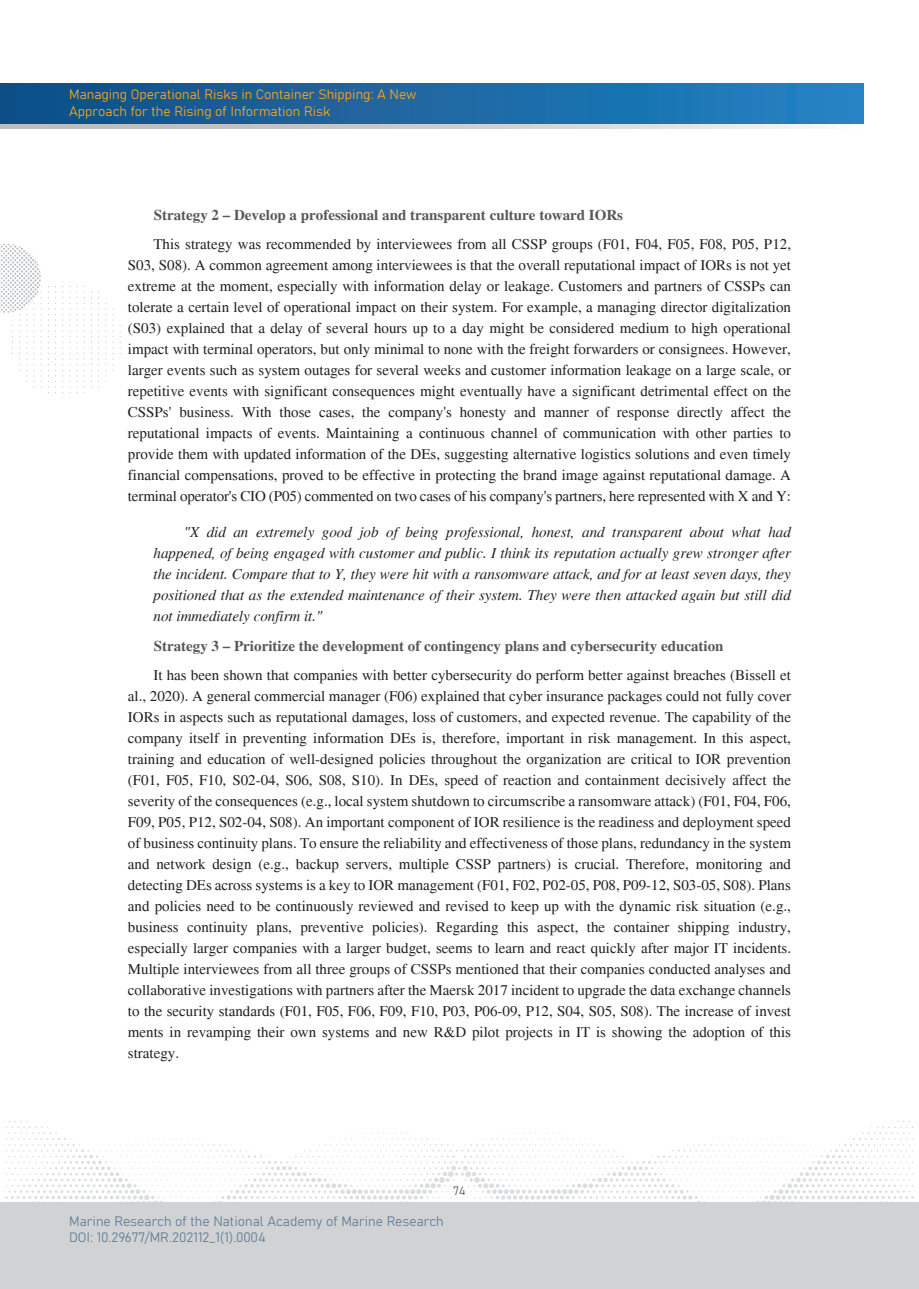
<style>
.page{position:relative;width:919px;height:1289px;background:#fff}
.page>*{position:absolute;margin:0;border:0;box-sizing:border-box;transform-origin:0 0}
.t1{font:15px/21px "Times";letter-spacing:-.005em;color:#231f20;text-align:justify}
.t2{font:italic 15px/21px "Times";color:#231f20;text-align:justify}
.t3{font:700 15px "Times";color:#57585a}
.t4{font:13.5px/16.2px "Bahnschrift";color:#f9a61b}
.t5{font:13.5px/16.2px "Bahnschrift";color:#637e95}
.t6{font:12px "Bahnschrift";color:#57585a}
</style>
<div class="page">
<svg style="left:3px;top:1120px;width:913px;height:82px"></svg>
<svg style="left:112px;top:308px;width:1px;height:63px"></svg>
<svg style="left:105px;top:297px;width:1px;height:85px"></svg>
<svg style="left:98px;top:291px;width:1px;height:96px"></svg>
<svg style="left:91px;top:291px;width:1px;height:96px"></svg>
<svg style="left:84px;top:286px;width:1px;height:107px"></svg>
<svg style="left:77px;top:286px;width:1px;height:107px"></svg>
<svg style="left:69px;top:281px;width:1px;height:117px"></svg>
<svg style="left:62px;top:281px;width:1px;height:117px"></svg>
<svg style="left:55px;top:286px;width:1px;height:107px"></svg>
<svg style="left:48px;top:286px;width:1px;height:107px"></svg>
<svg style="left:0;top:244px;width:42px;height:149px"></svg>
<svg style="left:0;top:124px;width:809px;height:4px;background:#cecfd1"></svg>
<div style="left:0;top:83px;width:863px;height:41px;background:linear-gradient(to right,#114e85,#2582c3)"></div>
<div style="left:0;top:1202px;width:918px;height:86px;background:#d1d2d4"></div>
<p class="t4" style="left:69px;top:86px;width:349px">Managing Operational Risks in Container Shipping: A New<br>Approach for the Rising of Information Risk</p>
<p class="t3" style="left:154px;top:206px;width:471px">Strategy 2 – Develop a professional and transparent culture toward IORs</p>
<p class="t1" style="left:128px;top:233px;width:664px;text-indent:26px">This strategy was recommended by interviewees from all CSSP groups (F01, F04, F05, F08, P05, P12, S03, S08). A common agreement among interviewees is that the overall reputational impact of IORs is not yet extreme at the moment, especially with information delay or leakage. Customers and partners of CSSPs can tolerate a certain level of operational impact on their system. For example, a managing director digitalization (S03) explained that a delay of several hours up to a day might be considered medium to high operational impact with terminal operators, but only minimal to none with the freight forwarders or consignees. However, larger events such as system outages for several weeks and customer information leakage on a large scale, or repetitive events with significant consequences might eventually have a significant detrimental effect on the CSSPs' business. With those cases, the company's honesty and manner of response directly affect the reputational impacts of events. Maintaining a continuous channel of communication with other parties to provide them with updated information of the DEs, suggesting alternative logistics solutions and even timely financial compensations, proved to be effective in protecting the brand image against reputational damage. A terminal operator's CIO (P05) commented on two cases of his company's partners, here represented with X and Y:</p>
<p class="t2" style="left:154px;top:521px;width:638px;text-indent:30px">"X did an extremely good job of being professional, honest, and transparent about what had happened, of being engaged with customer and public. I think its reputation actually grew stronger after the incident. Compare that to Y, they were hit with a ransomware attack, and for at least seven days, they positioned that as the extended maintenance of their system. They were then attacked again but still did not immediately confirm it."</p>
<p class="t3" style="left:154px;top:637px;width:571px">Strategy 3 – Prioritize the development of contingency plans and cybersecurity education</p>
<p class="t1" style="left:128px;top:664px;width:664px;text-indent:25px">It has been shown that companies with better cybersecurity do perform better against breaches (Bissell et al., 2020). A general commercial manager (F06) explained that cyber insurance packages could not fully cover IORs in aspects such as reputational damages, loss of customers, and expected revenue. The capability of the company itself in preventing information DEs is, therefore, important in risk management. In this aspect, training and education of well-designed policies throughout the organization are critical to IOR prevention (F01, F05, F10, S02-04, S06, S08, S10). In DEs, speed of reaction and containment decisively affect the severity of the consequences (e.g., local system shutdown to circumscribe a ransomware attack) (F01, F04, F06, F09, P05, P12, S02-04, S08). An important component of IOR resilience is the readiness and deployment speed of business continuity plans. To ensure the reliability and effectiveness of those plans, redundancy in the system and network design (e.g., backup servers, multiple CSSP partners) is crucial. Therefore, monitoring and detecting DEs across systems is a key to IOR management (F01, F02, P02-05, P08, P09-12, S03-05, S08). Plans and policies need to be continuously reviewed and revised to keep up with the dynamic risk situation (e.g., business continuity plans, preventive policies). Regarding this aspect, the container shipping industry, especially larger companies with a larger budget, seems to learn and react quickly after major IT incidents.<br>Multiple interviewees from all three groups of CSSPs mentioned that their companies conducted analyses and collaborative investigations with partners after the Maersk 2017 incident to upgrade the data exchange channels to the security standards (F01, F05, F06, F09, F10, P03, P06-09, P12, S04, S05, S08). The increase of invest ments in revamping their own systems and new R&amp;D pilot projects in IT is showing the adoption of this strategy.</p>
<p class="t5" style="left:69px;top:1212px;width:376px">Marine Research of the National Academy of Marine Research<br>DOI: 10.29677/MR.202112_1(1).0004</p>
<p class="t6" style="left:453px;top:1181px;width:14px">74</p>
</div>
